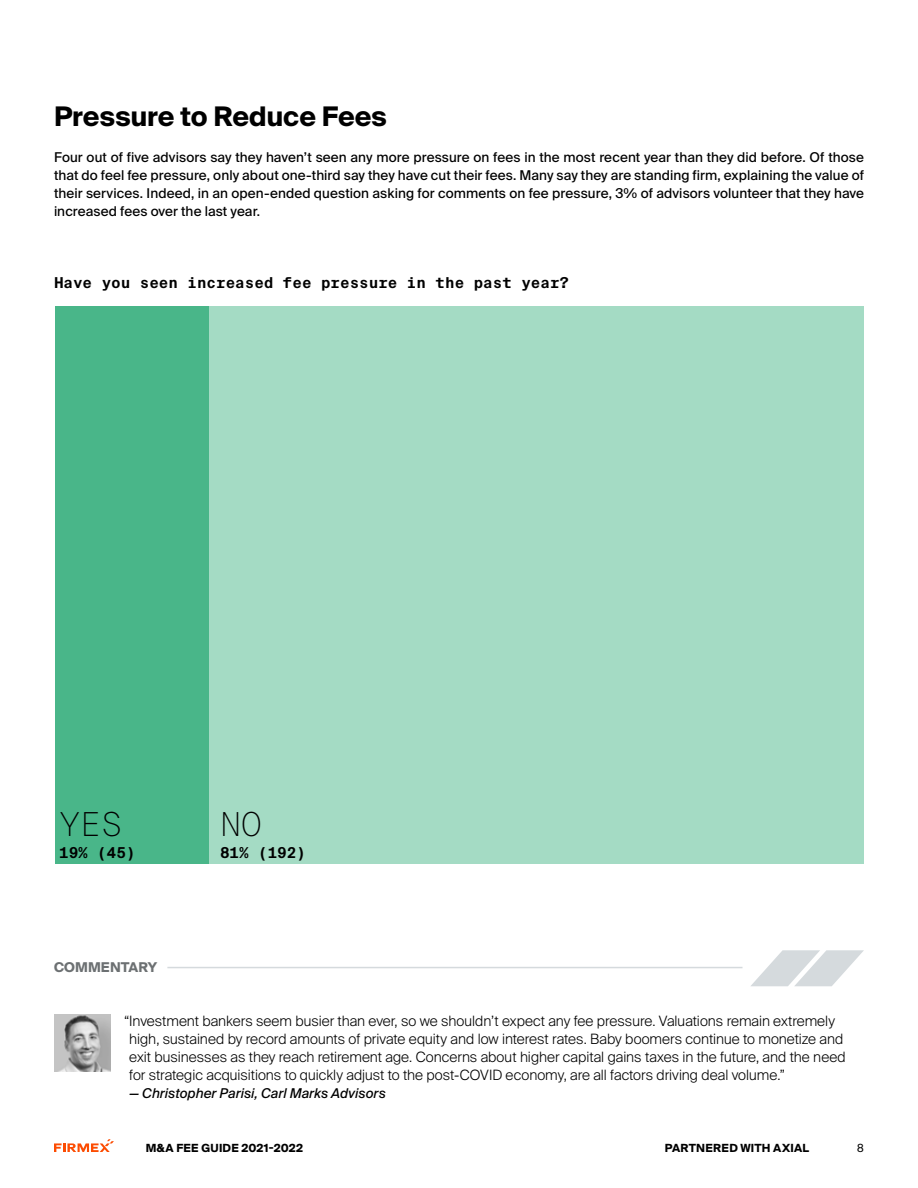
<style>
.page{position:relative;width:918px;height:1188px;background:#fff}
.page>*{position:absolute;margin:0;border:0;box-sizing:border-box;transform-origin:0 0}
.t1{font:100 33px "Suisse Intl Mono";color:#000}
.t2{font:700 27px "Suisse Intl";color:#000}
.t3{font:700 15px "Suisse Intl Mono";letter-spacing:-.01em;color:#000}
.t4{font:300 14.25px/18px "Suisse Intl";color:#000}
.t5{font:13.5px/18px "Suisse Intl";letter-spacing:.005em;color:#000;text-align:justify}
.t6{font:italic 13.5px "Suisse Intl";letter-spacing:.005em;color:#000}
.t7{font:700 13.5px "Suisse Intl";letter-spacing:.005em;color:#6c7072}
.t8{font:700 11.25px "Suisse Intl";letter-spacing:.02em;color:#000}
.t9{font:11.25px "Suisse Intl Mono";color:#000}
</style>
<div class="page">
<svg style="left:54px;top:1139px;width:60px;height:13px"></svg>
<div style="left:208px;top:306px;width:656px;height:558px;background:#a4dbc4"></div>
<div style="left:55px;top:306px;width:153px;height:558px;background:#49b689"></div>
<svg style="left:751px;top:950px;width:113px;height:36px"></svg>
<hr style="left:167px;top:967px;width:576px;height:1px;background:#d5dadd">
<img style="left:54px;top:1015px;width:57px;height:57px">
<h2 class="t2" style="left:54px;top:101px;width:335px">Pressure to Reduce Fees</h2>
<p class="t5" style="left:54px;top:148px;width:812px">Four out of five advisors say they haven’t seen any more pressure on fees in the most recent year than they did before. Of those that do feel fee pressure, only about one-third say they have cut their fees. Many say they are standing firm, explaining the value of their services. Indeed, in an open-ended question asking for comments on fee pressure, 3% of advisors volunteer that they have increased fees over the last year.</p>
<p class="t3" style="left:54px;top:274px;width:517px">Have you seen increased fee pressure in the past year?</p>
<h1 class="t1" style="left:59px;top:805px;width:65px">YES</h1>
<p class="t3" style="left:59px;top:844px;width:78px">19% (45)</p>
<p class="t7" style="left:54px;top:959px;width:105px">COMMENTARY</p>
<h1 class="t1" style="left:220px;top:805px;width:44px">NO</h1>
<p class="t3" style="left:220px;top:844px;width:88px">81% (192)</p>
<p class="t4" style="left:129px;top:1012px;width:718px;text-indent:-5px">“Investment bankers seem busier than ever, so we shouldn’t expect any fee pressure. Valuations remain extremely high, sustained by record amounts of private equity and low interest rates. Baby boomers continue to monetize and exit businesses as they reach retirement age. Concerns about higher capital gains taxes in the future, and the need for strategic acquisitions to quickly adjust to the post-COVID economy, are all factors driving deal volume.”</p>
<p class="t6" style="left:129px;top:1085px;width:258px">— Christopher Parisi, Carl Marks Advisors</p>
<p class="t8" style="left:146px;top:1142px;width:159px">M&amp;A FEE GUIDE 2021-2022</p>
<p class="t8" style="left:665px;top:1142px;width:146px">PARTNERED WITH AXIAL</p>
<p class="t9" style="left:857px;top:1142px;width:9px">8</p>
</div>
